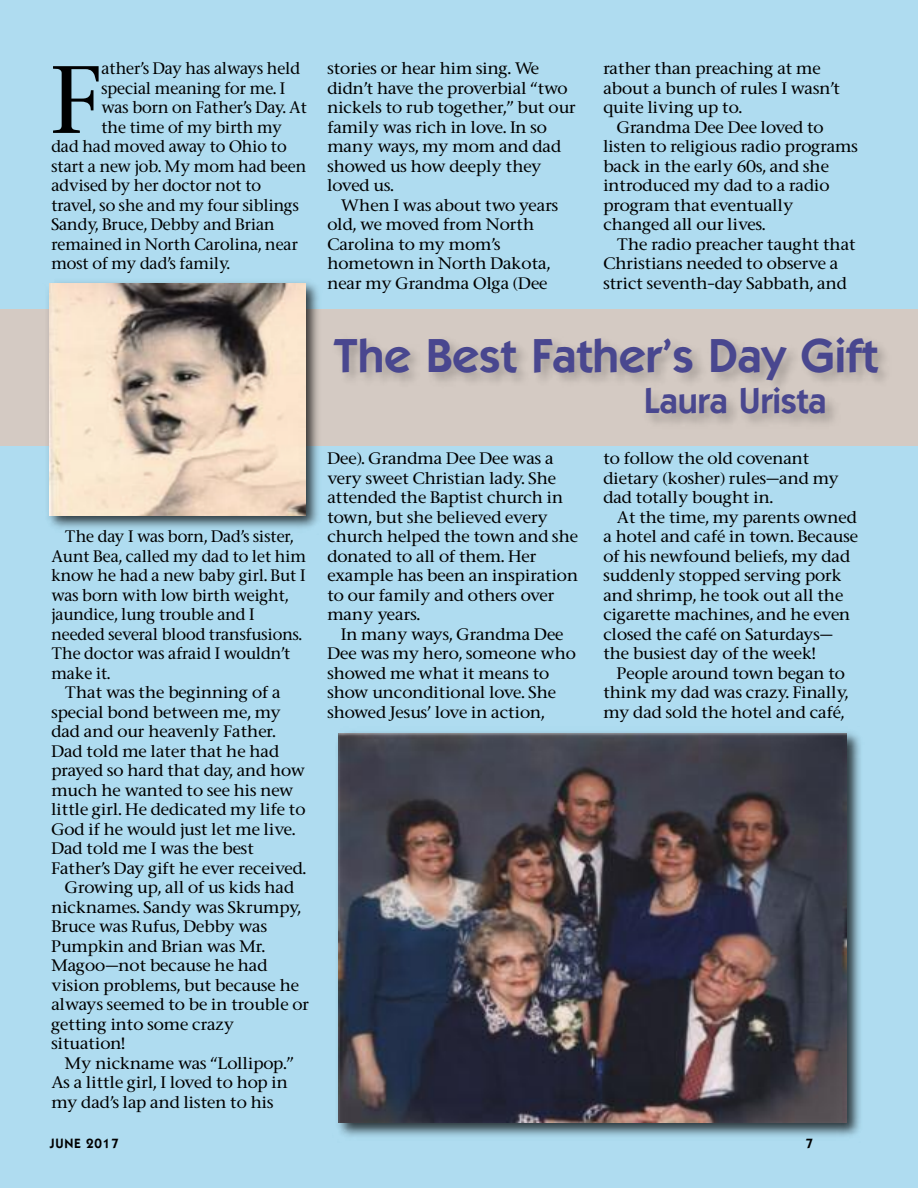
<style>
.page{position:relative;width:918px;height:1188px;background:#afdcf0}
.page>*{position:absolute;margin:0;border:0;box-sizing:border-box;transform-origin:0 0}
.t1{font:500 90.45px "Stone Serif";color:#000;scale:1.05 1}
.t2{font:600 48px "ITC Kabel Std";color:#49478f}
.t3{font:600 36px "ITC Kabel Std";color:#49478f}
.t4{font:500 15.75px/19.5px "Stone Serif";color:#000;scale:1.05 1}
.t5{font:500 15.75px "Stone Serif";color:#000}
.t6{font:600 13.5px "ITC Kabel Std";letter-spacing:.055em;color:#000}
</style>
<div class="page">
<img style="left:338px;top:732px;width:523px;height:405px">
<img style="left:339px;top:734px;width:508px;height:389px">
<svg style="left:0;top:309px;width:918px;height:137px;background:#cec5be"></svg>
<img style="left:48px;top:282px;width:272px;height:246px">
<img style="left:50px;top:284px;width:256px;height:231px">
<h1 class="t1" style="left:51px;top:49px;width:49px">F</h1>
<p class="t5" style="left:101px;top:60px;width:200px">ather’s Day has always held</p>
<p class="t5" style="left:101px;top:79px;width:185px">special meaning for me. I</p>
<p class="t5" style="left:101px;top:99px;width:207px">was born on Father’s Day. At</p>
<p class="t5" style="left:101px;top:118px;width:182px">the time of my birth my</p>
<p class="t5" style="left:51px;top:138px;width:237px">dad had moved away to Ohio to</p>
<p class="t5" style="left:51px;top:157px;width:256px">start a new job. My mom had been</p>
<p class="t5" style="left:51px;top:177px;width:211px">advised by her doctor not to</p>
<p class="t5" style="left:51px;top:196px;width:249px">travel, so she and my four siblings</p>
<p class="t5" style="left:51px;top:216px;width:225px">Sandy, Bruce, Debby and Brian</p>
<p class="t5" style="left:51px;top:235px;width:248px">remained in North Carolina, near</p>
<p class="t5" style="left:51px;top:255px;width:180px">most of my dad’s family.</p>
<p class="t5" style="left:65px;top:528px;width:230px">The day I was born, Dad’s sister,</p>
<p class="t5" style="left:51px;top:547px;width:256px">Aunt Bea, called my dad to let him</p>
<p class="t5" style="left:51px;top:567px;width:256px">know he had a new baby girl. But I</p>
<p class="t5" style="left:51px;top:586px;width:238px">was born with low birth weight,</p>
<p class="t5" style="left:51px;top:606px;width:205px">jaundice, lung trouble and I</p>
<p class="t5" style="left:51px;top:625px;width:252px">needed several blood transfusions.</p>
<p class="t5" style="left:51px;top:645px;width:240px">The doctor was afraid I wouldn’t</p>
<p class="t5" style="left:51px;top:664px;width:60px">make it.</p>
<p class="t4" style="left:65px;top:683px;width:207px">That was the beginning of a</p>
<p class="t4" style="left:51px;top:703px;width:220px">special bond between me, my</p>
<p class="t4" style="left:51px;top:722px;width:215px">dad and our heavenly Father.</p>
<p class="t4" style="left:51px;top:742px;width:218px">Dad told me later that he had</p>
<p class="t4" style="left:51px;top:761px;width:243px">prayed so hard that day, and how</p>
<p class="t4" style="left:51px;top:781px;width:232px">much he wanted to see his new</p>
<p class="t4" style="left:51px;top:800px;width:244px">little girl. He dedicated my life to</p>
<p class="t4" style="left:51px;top:820px;width:234px">God if he would just let me live.</p>
<p class="t4" style="left:51px;top:839px;width:194px">Dad told me I was the best</p>
<p class="t4" style="left:51px;top:859px;width:244px">Father’s Day gift he ever received.</p>
<p class="t4" style="left:65px;top:878px;width:220px">Growing up, all of us kids had</p>
<p class="t4" style="left:51px;top:898px;width:239px">nicknames. Sandy was Skrumpy,</p>
<p class="t4" style="left:51px;top:917px;width:207px">Bruce was Rufus, Debby was</p>
<p class="t4" style="left:51px;top:937px;width:205px">Pumpkin and Brian was Mr.</p>
<p class="t4" style="left:51px;top:956px;width:207px">Magoo—not because he had</p>
<p class="t4" style="left:51px;top:976px;width:237px">vision problems, but because he</p>
<p class="t4" style="left:51px;top:995px;width:247px">always seemed to be in trouble or</p>
<p class="t4" style="left:51px;top:1015px;width:176px">getting into some crazy</p>
<p class="t4" style="left:51px;top:1034px;width:71px">situation!</p>
<p class="t4" style="left:65px;top:1054px;width:219px">My nickname was “Lollipop.”</p>
<p class="t4" style="left:51px;top:1073px;width:227px">As a little girl, I loved to hop in</p>
<p class="t4" style="left:51px;top:1093px;width:213px">my dad’s lap and listen to his</p>
<p class="t4" style="left:327px;top:59px;width:238px">stories or hear him sing. We didn’t have the proverbial “two nickels to rub together,” but our family was rich in love. In so many ways, my mom and dad showed us how deeply they loved us.</p>
<p class="t4" style="left:327px;top:196px;width:222px;text-indent:14px">When I was about two years old, we moved from North<br>Carolina to my mom’s hometown in North Dakota, near my Grandma Olga (Dee</p>
<p class="t4" style="left:603px;top:59px;width:227px">rather than preaching at me about a bunch of rules I wasn’t quite living up to.</p>
<p class="t4" style="left:603px;top:118px;width:244px;text-indent:14px">Grandma Dee Dee loved to listen to religious radio programs back in the early 60s, and she introduced my dad to a radio program that eventually changed all our lives.</p>
<p class="t4" style="left:603px;top:235px;width:242px;text-indent:13px">The radio preacher taught that<br>Christians needed to observe a strict seventh–day Sabbath, and</p>
<h2 class="t2" style="left:334px;top:339px;width:545px">The Best Father’s Day Gift</h2>
<h3 class="t3" style="left:644px;top:389px;width:184px">Laura Urista</h3>
<p class="t4" style="left:327px;top:449px;width:240px">Dee). Grandma Dee Dee was a very sweet Christian lady. She attended the Baptist church in town, but she believed every church helped the town and she donated to all of them. Her example has been an inspiration to our family and others over many years.</p>
<p class="t4" style="left:327px;top:625px;width:238px;text-indent:14px">In many ways, Grandma Dee<br>Dee was my hero, someone who showed me what it means to show unconditional love. She showed Jesus’ love in action,</p>
<p class="t4" style="left:603px;top:449px;width:226px">to follow the old covenant dietary (kosher) rules—and my dad totally bought in.</p>
<p class="t4" style="left:603px;top:508px;width:244px;text-indent:14px">At the time, my parents owned a hotel and café in town. Because of his newfound beliefs, my dad suddenly stopped serving pork and shrimp, he took out all the cigarette machines, and he even closed the café on Saturdays— the busiest day of the week!</p>
<p class="t4" style="left:603px;top:664px;width:235px;text-indent:14px">People around town began to think my dad was crazy. Finally, my dad sold the hotel and café,</p>
<p class="t6" style="left:50px;top:1139px;width:71px">JUNE 2017</p>
<p class="t6" style="left:806px;top:1139px;width:9px">7</p>
</div>
